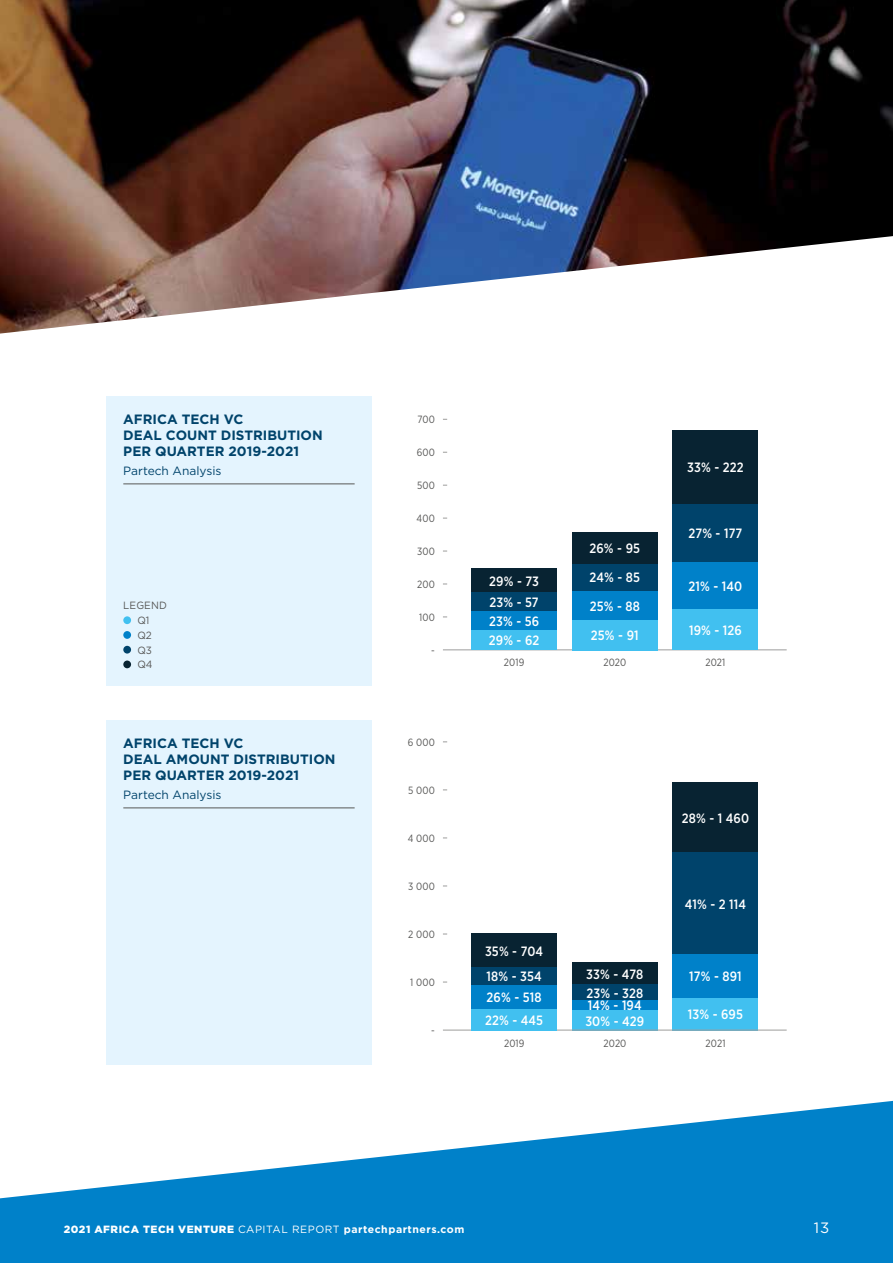
<style>
.page{position:relative;width:893px;height:1263px;background:#fff}
.page>*{position:absolute;margin:0;border:0;box-sizing:border-box;transform-origin:0 0}
.t1{font:15px "Gotham";color:#fff}
.t2{font:500 13.5px "Gotham Narrow";letter-spacing:.01em;color:#fff;scale:.95 1}
.t3{font:700 13.5px/16.2px "Gotham";color:#00436b}
.t4{font:12px "Gotham";color:#00436b}
.t5{font:10.5px "Gotham Narrow";letter-spacing:.01em;color:#575756;scale:.95 1}
.t6{font:900 10.5px "Gotham";letter-spacing:.05em;color:#fff}
.t7{font:10.5px/14.7px "Gotham";letter-spacing:.01em;color:#575756;text-align:center;scale:.95 1}
.s1{font-weight:400}
.s2{font-weight:700}
</style>
<div class="page">
<svg style="left:0;top:1100px;width:893px;height:163px;fill:#0081c9"></svg>
<div style="left:106px;top:396px;width:266px;height:289px;background:#e4f4fe"></div>
<hr style="left:123px;top:483px;width:232px;height:1px;background:#575756">
<div style="left:123px;top:616px;width:8px;height:8px;background:#41c0f0;border-radius:50%"></div>
<div style="left:123px;top:631px;width:8px;height:8px;background:#0081c9;border-radius:50%"></div>
<div style="left:123px;top:646px;width:8px;height:7px;background:#00436b;border-radius:50%"></div>
<div style="left:123px;top:660px;width:8px;height:8px;background:#082332;border-radius:50%"></div>
<div style="left:106px;top:720px;width:266px;height:344px;background:#e4f4fe"></div>
<hr style="left:123px;top:807px;width:232px;height:1px;background:#575756">
<hr style="left:443px;top:649px;width:344px;height:1px;background:#9d9d9c">
<div style="left:472px;top:630px;width:85px;height:20px;background:#41c0f0"></div>
<div style="left:572px;top:620px;width:85px;height:30px;background:#41c0f0"></div>
<div style="left:673px;top:609px;width:85px;height:41px;background:#41c0f0"></div>
<div style="left:472px;top:611px;width:85px;height:19px;background:#0081c9"></div>
<div style="left:472px;top:592px;width:85px;height:19px;background:#00436b"></div>
<div style="left:472px;top:568px;width:85px;height:24px;background:#082332"></div>
<div style="left:572px;top:591px;width:85px;height:29px;background:#0081c9"></div>
<div style="left:572px;top:563px;width:85px;height:28px;background:#00436b"></div>
<div style="left:572px;top:532px;width:85px;height:31px;background:#082332"></div>
<div style="left:673px;top:562px;width:85px;height:47px;background:#0081c9"></div>
<div style="left:673px;top:504px;width:85px;height:58px;background:#00436b"></div>
<div style="left:673px;top:430px;width:85px;height:74px;background:#082332"></div>
<img style="left:0;top:0;width:893px;height:334px">
<div style="left:572px;top:1010px;width:85px;height:20px;background:#41c0f0"></div>
<div style="left:572px;top:962px;width:85px;height:23px;background:#082332"></div>
<div style="left:673px;top:997px;width:85px;height:33px;background:#41c0f0"></div>
<div style="left:673px;top:954px;width:85px;height:43px;background:#0081c9"></div>
<div style="left:673px;top:852px;width:85px;height:102px;background:#00436b"></div>
<div style="left:673px;top:782px;width:85px;height:70px;background:#082332"></div>
<hr style="left:443px;top:1030px;width:344px;height:1px;background:#9d9d9c">
<div style="left:472px;top:1009px;width:85px;height:21px;background:#41c0f0"></div>
<div style="left:472px;top:984px;width:85px;height:25px;background:#0081c9"></div>
<div style="left:472px;top:967px;width:85px;height:17px;background:#00436b"></div>
<div style="left:472px;top:933px;width:85px;height:34px;background:#082332"></div>
<div style="left:572px;top:1000px;width:85px;height:10px;background:#0081c9"></div>
<div style="left:572px;top:985px;width:85px;height:15px;background:#00436b"></div>
<p class="t3" style="left:123px;top:411px;width:201px">AFRICA TECH VC<br>DEAL COUNT DISTRIBUTION<br>PER QUARTER 2019-2021</p>
<p class="t4" style="left:123px;top:463px;width:100px">Partech Analysis</p>
<p class="t7" style="left:123px;top:598px;width:47px">LEGEND<br>Q1<br>Q2<br>Q3<br>Q4</p>
<p class="t3" style="left:123px;top:735px;width:214px">AFRICA TECH VC<br>DEAL AMOUNT DISTRIBUTION<br>PER QUARTER 2019-2021</p>
<p class="t4" style="left:123px;top:787px;width:100px">Partech Analysis</p>
<p class="t5" style="left:417px;top:413px;width:20px">700</p>
<p class="t5" style="left:417px;top:446px;width:21px">600</p>
<p class="t5" style="left:417px;top:479px;width:20px">500</p>
<p class="t5" style="left:417px;top:512px;width:21px">400</p>
<p class="t5" style="left:417px;top:545px;width:20px">300</p>
<p class="t5" style="left:417px;top:578px;width:20px">200</p>
<p class="t5" style="left:419px;top:611px;width:18px">100</p>
<p class="t5" style="left:431px;top:644px;width:5px">-</p>
<p class="t5" style="left:408px;top:736px;width:30px">6 000</p>
<p class="t5" style="left:408px;top:784px;width:30px">5 000</p>
<p class="t5" style="left:408px;top:832px;width:30px">4 000</p>
<p class="t5" style="left:408px;top:880px;width:30px">3 000</p>
<p class="t5" style="left:408px;top:928px;width:29px">2 000</p>
<p class="t5" style="left:410px;top:976px;width:27px">1 000</p>
<p class="t5" style="left:431px;top:1024px;width:5px">-</p>
<p class="t2" style="left:687px;top:459px;width:61px">33% - 222</p>
<p class="t2" style="left:489px;top:572px;width:54px">29% - 73</p>
<p class="t2" style="left:490px;top:594px;width:53px">23% - 57</p>
<p class="t2" style="left:489px;top:612px;width:54px">23% - 56</p>
<p class="t2" style="left:589px;top:540px;width:55px">26% - 95</p>
<p class="t2" style="left:590px;top:569px;width:55px">24% - 85</p>
<p class="t2" style="left:590px;top:598px;width:54px">25% - 88</p>
<p class="t2" style="left:489px;top:632px;width:55px">29% - 62</p>
<p class="t2" style="left:591px;top:627px;width:52px">25% - 91</p>
<p class="t2" style="left:688px;top:525px;width:58px">27% - 177</p>
<p class="t2" style="left:689px;top:577px;width:58px">21% - 140</p>
<p class="t2" style="left:689px;top:621px;width:57px">19% - 126</p>
<p class="t5" style="left:504px;top:656px;width:23px">2019</p>
<p class="t5" style="left:603px;top:656px;width:26px">2020</p>
<p class="t5" style="left:705px;top:656px;width:22px">2021</p>
<p class="t2" style="left:682px;top:809px;width:72px">28% - 1 460</p>
<p class="t2" style="left:485px;top:942px;width:63px">35% - 704</p>
<p class="t2" style="left:487px;top:968px;width:60px">18% - 354</p>
<p class="t2" style="left:487px;top:989px;width:59px">26% - 518</p>
<p class="t2" style="left:586px;top:965px;width:61px">33% - 478</p>
<p class="t2" style="left:588px;top:997px;width:58px">14% - 194</p>
<p class="t2" style="left:586px;top:984px;width:61px">23% - 328</p>
<p class="t2" style="left:485px;top:1012px;width:63px">22% - 445</p>
<p class="t2" style="left:585px;top:1012px;width:64px">30% - 429</p>
<p class="t2" style="left:685px;top:895px;width:66px">41% - 2 114</p>
<p class="t2" style="left:689px;top:968px;width:57px">17% - 891</p>
<p class="t2" style="left:688px;top:1006px;width:59px">13% - 695</p>
<p class="t5" style="left:504px;top:1036px;width:23px">2019</p>
<p class="t5" style="left:604px;top:1036px;width:26px">2020</p>
<p class="t5" style="left:706px;top:1036px;width:22px">2021</p>
<p class="t6" style="left:64px;top:1222px;width:402px">2021 AFRICA TECH VENTURE <span class="s1">CAPITAL REPORT</span> <span class="s2">partechpartners.com</span></p>
<p class="t1" style="left:814px;top:1218px;width:17px">13</p>
</div>
